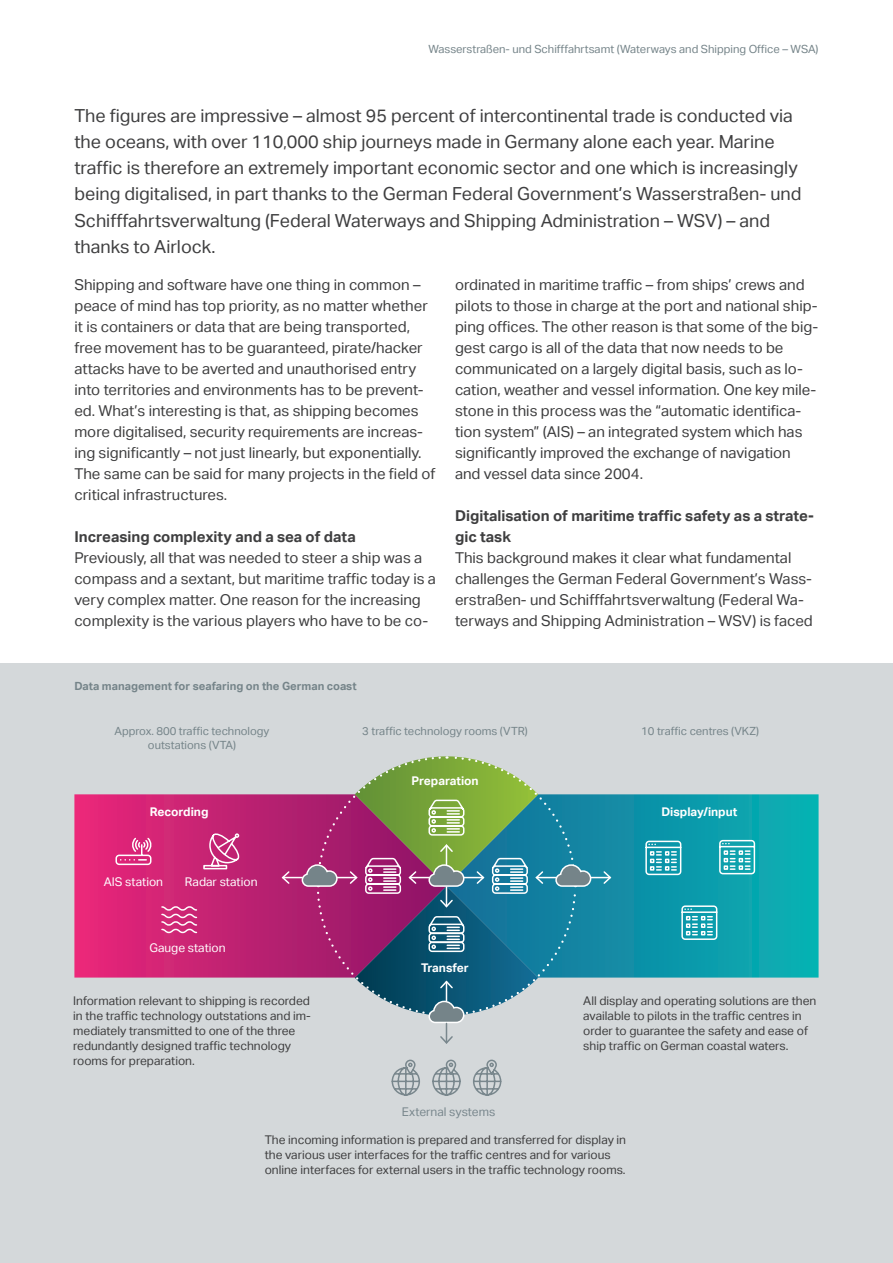
<style>
.page{position:relative;width:893px;height:1263px;background:#fff}
.page>*{position:absolute;margin:0;border:0;box-sizing:border-box;transform-origin:0 0}
.t1{font:18px/26.2px "Aktiv Grotesk";color:#3e3e3f}
.t2{font:15px/21px "Aktiv Grotesk";color:#3e3e3f}
.t3{font:700 15px/21px "Aktiv Grotesk";color:#3e3e3f}
.t4{font:12px/15px "Aktiv Grotesk";color:#3e3e3f}
.t5{font:700 12px "Aktiv Grotesk";color:#fff}
.t6{font:12px "Aktiv Grotesk";color:#fff}
.t7{font:12px "Aktiv Grotesk";color:#79878d}
.t8{font:11.25px/13.5px "Aktiv Grotesk";color:#758489;text-align:center}
.t9{font:700 11.25px "Aktiv Grotesk";color:#758489}
.s1{font-size:15px}
</style>
<div class="page">
<div style="left:0;top:663px;width:893px;height:600px;background:#d4d8da"></div>
<svg style="left:612px;top:794px;width:207px;height:184px;background:#0d9fac"></svg>
<svg style="left:74px;top:794px;width:207px;height:184px;background:#cf2575"></svg>
<svg style="left:202px;top:831px;width:38px;height:39px"></svg>
<svg style="left:681px;top:905px;width:37px;height:36px"></svg>
<svg style="left:718px;top:839px;width:38px;height:36px"></svg>
<svg style="left:645px;top:840px;width:37px;height:36px"></svg>
<svg style="left:432px;top:1059px;width:29px;height:37px"></svg>
<svg style="left:473px;top:1059px;width:29px;height:37px"></svg>
<svg style="left:391px;top:1059px;width:29px;height:37px"></svg>
<svg style="left:160px;top:905px;width:38px;height:29px"></svg>
<svg style="left:115px;top:836px;width:37px;height:30px"></svg>
<svg style="left:281px;top:756px;width:331px;height:288px"></svg>
<p class="t8" style="left:428px;top:42px;width:392px">Wasserstraßen- und Schifffahrtsamt (Waterways and Shipping Office – WSA)</p>
<p class="t1" style="left:74px;top:102px;width:729px">The figures are impressive – almost 95 percent of intercontinental trade is conducted via the oceans, with over 110<span class="s1">,</span>000 ship journeys made in Germany alone each year. Marine traffic is therefore an extremely important economic sector and one which is increasingly being digitalised, in part thanks to the German Federal Government’s Wasserstraßen- und Schifffahrtsverwaltung (Federal Waterways and Shipping Administration – WSV) – and thanks to Airlock.</p>
<p class="t2" style="left:74px;top:274px;width:363px">Shipping and software have one thing in common – peace of mind has top priority, as no matter whether it is containers or data that are being transported, free movement has to be guaranteed, pirate/hacker attacks have to be averted and unauthorised entry into territories and environments has to be prevent&shy;ed. What’s interesting is that, as shipping becomes more digitalised, security requirements are increas&shy;ing significantly – not just linearly, but exponentially.<br>The same can be said for many projects in the field of critical infrastructures.</p>
<p class="t3" style="left:74px;top:526px;width:283px">Increasing complexity and a sea of data</p>
<p class="t2" style="left:74px;top:547px;width:363px">Previously, all that was needed to steer a ship was a compass and a sextant, but maritime traffic today is a very complex matter. One reason for the increasing complexity is the various players who have to be co-</p>
<p class="t2" style="left:455px;top:274px;width:365px">ordinated in maritime traffic – from ships’ crews and pilots to those in charge at the port and national ship&shy;ping offices. The other reason is that some of the big&shy;gest cargo is all of the data that now needs to be communicated on a largely digital basis, such as lo&shy;cation, weather and vessel information. One key mile&shy;stone in this process was the “automatic identifica&shy;tion system” (AIS) – an integrated system which has significantly improved the exchange of navigation and vessel data since 2004.</p>
<p class="t3" style="left:455px;top:505px;width:360px">Digitalisation of maritime traffic safety as a strate&shy;gic task</p>
<p class="t2" style="left:455px;top:547px;width:359px">This background makes it clear what fundamental challenges the German Federal Government’s Wass&shy;erstraßen- und Schifffahrtsverwaltung (Federal Wa&shy;terways and Shipping Administration – WSV) is faced</p>
<p class="t9" style="left:74px;top:679px;width:284px">Data management for seafaring on the German coast</p>
<p class="t8" style="left:115px;top:724px;width:156px">Approx. 800 traffic technology outstations (VTA)</p>
<p class="t8" style="left:362px;top:724px;width:167px">3 traffic technology rooms (VTR)</p>
<p class="t8" style="left:641px;top:724px;width:120px">10 traffic centres (VKZ)</p>
<p class="t5" style="left:411px;top:774px;width:69px">Preparation</p>
<p class="t5" style="left:150px;top:804px;width:60px">Recording</p>
<p class="t5" style="left:661px;top:804px;width:77px">Display/input</p>
<p class="t6" style="left:104px;top:875px;width:61px">AIS station</p>
<p class="t6" style="left:185px;top:875px;width:74px">Radar station</p>
<p class="t6" style="left:149px;top:941px;width:78px">Gauge station</p>
<p class="t4" style="left:73px;top:993px;width:239px">Information relevant to shipping is recorded in the traffic technology outstations and im&shy;mediately transmitted to one of the three redundantly designed traffic technology rooms for preparation.</p>
<p class="t5" style="left:421px;top:961px;width:49px">Transfer</p>
<p class="t7" style="left:402px;top:1105px;width:95px">External systems</p>
<p class="t4" style="left:583px;top:993px;width:235px">All display and operating solutions are then available to pilots in the traffic centres in order to guarantee the safety and ease of ship traffic on German coastal waters.</p>
<p class="t4" style="left:265px;top:1132px;width:363px">The incoming information is prepared and transferred for display in the various user interfaces for the traffic centres and for various online interfaces for external users in the traffic technology rooms.</p>
</div>
